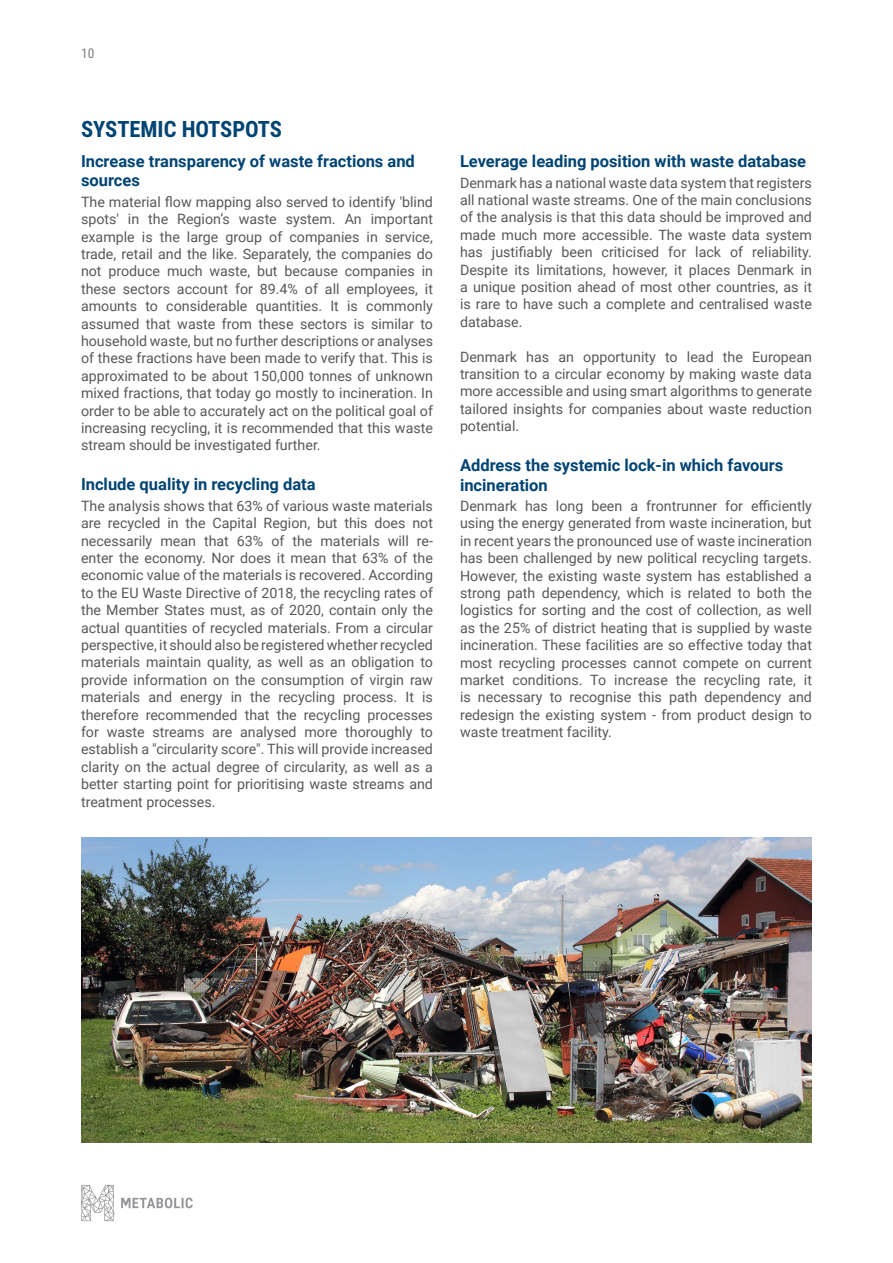
<style>
.page{position:relative;width:893px;height:1263px;background:#fff}
.page>*{position:absolute;margin:0;border:0;box-sizing:border-box;transform-origin:0 0}
.Report_H3{font:700 22.5px "Roboto Condensed";color:#004473}
.Report_H4{font:700 16.5px/19.5px "Roboto";color:#004473}
.Report_Body{font:14.25px/17.4px "Roboto";color:#57585a;text-align:justify}
.t1{font:13.5px "Roboto Condensed";color:#808285}
</style>
<div class="page">
<svg style="left:81px;top:1185px;width:112px;height:36px"></svg>
<img style="left:81px;top:837px;width:731px;height:306px">
<p class="t1" style="left:81px;top:43px;width:15px">10</p>
<p class="Report_H3" style="left:81px;top:113px;width:203px">SYSTEMIC HOTSPOTS</p>
<p class="Report_H4" style="left:81px;top:151px;width:335px">Increase transparency of waste fractions and sources</p>
<p class="Report_Body" style="left:81px;top:192px;width:353px">The material flow mapping also served to identify 'blind spots' in the Region’s waste system. An important example is the large group of companies in service, trade, retail and the like. Separately, the companies do not produce much waste, but because companies in these sectors account for 89.4% of all employees, it amounts to considerable quantities. It is commonly assumed that waste from these sectors is similar to household waste, but no further descriptions or analyses of these fractions have been made to verify that. This is approximated to be about 150,000 tonnes of unknown mixed fractions, that today go mostly to incineration. In order to be able to accurately act on the political goal of increasing recycling, it is recommended that this waste stream should be investigated further.</p>
<p class="Report_H4" style="left:81px;top:474px;width:236px">Include quality in recycling data</p>
<p class="Report_Body" style="left:81px;top:496px;width:353px">The analysis shows that 63% of various waste materials are recycled in the Capital Region, but this does not necessarily mean that 63% of the materials will re&shy;enter the economy. Nor does it mean that 63% of the economic value of the materials is recovered. According to the EU Waste Directive of 2018, the recycling rates of the Member States must, as of 2020, contain only the actual quantities of recycled materials. From a circular perspective, it should also be registered whether recycled materials maintain quality, as well as an obligation to provide information on the consumption of virgin raw materials and energy in the recycling process. It is therefore recommended that the recycling processes for waste streams are analysed more thoroughly to establish a "circularity score". This will provide increased clarity on the actual degree of circularity, as well as a better starting point for prioritising waste streams and treatment processes.</p>
<p class="Report_H4" style="left:460px;top:151px;width:348px">Leverage leading position with waste database</p>
<p class="Report_Body" style="left:460px;top:173px;width:353px">Denmark has a national waste data system that registers all national waste streams. One of the main conclusions of the analysis is that this data should be improved and made much more accessible. The waste data system has justifiably been criticised for lack of reliability.<br>Despite its limitations, however, it places Denmark in a unique position ahead of most other countries, as it is rare to have such a complete and centralised waste database.</p>
<p class="Report_Body" style="left:460px;top:347px;width:353px">Denmark has an opportunity to lead the European transition to a circular economy by making waste data more accessible and using smart algorithms to generate tailored insights for companies about waste reduction potential.</p>
<p class="Report_H4" style="left:460px;top:455px;width:325px">Address the systemic lock-in which favours incineration</p>
<p class="Report_Body" style="left:460px;top:497px;width:353px">Denmark has long been a frontrunner for efficiently using the energy generated from waste incineration, but in recent years the pronounced use of waste incineration has been challenged by new political recycling targets.<br>However, the existing waste system has established a strong path dependency, which is related to both the logistics for sorting and the cost of collection, as well as the 25% of district heating that is supplied by waste incineration. These facilities are so effective today that most recycling processes cannot compete on current market conditions. To increase the recycling rate, it is necessary to recognise this path dependency and redesign the existing system - from product design to waste treatment facility.</p>
</div>
